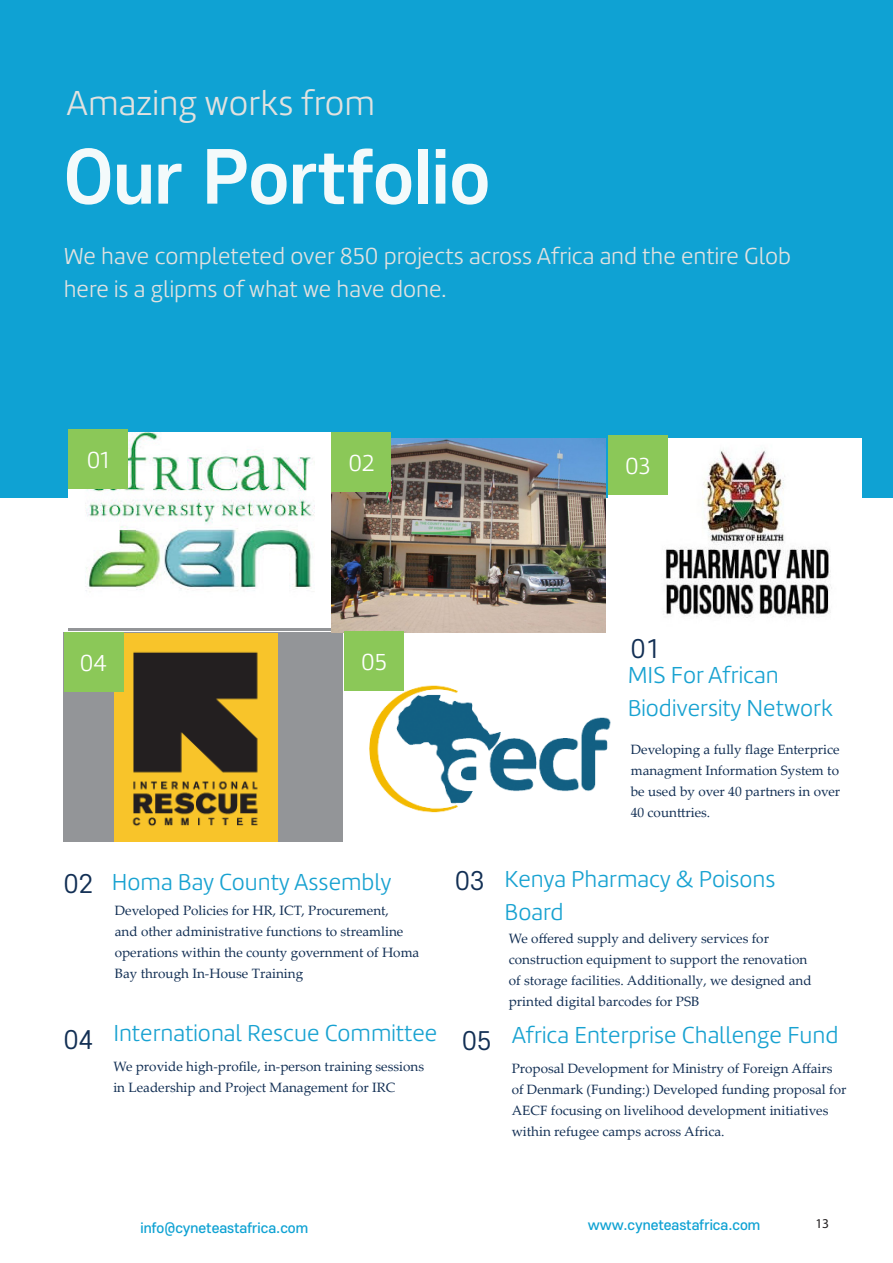
<style>
.page{position:relative;width:893px;height:1263px;background:#fff}
.page>*{position:absolute;margin:0;border:0;box-sizing:border-box;transform-origin:0 0}
.Title_02_Left{font:700 69px "S Core Dream 6";color:#f3fafb}
.Title_03_Left{font:300 36px "Marine";color:#e2e2e0}
.Intro_text_Left{font:300 24px/33px "Marine";color:#18a2d1}
.Intro_text_Left-2{font:300 24px/33px "Marine";color:#e2e2e0}
.Intro_text_Center{font:300 24px "Marine";color:#fff}
.Intro_text_Left-3{font:24px "S Core Dream 4";color:#122f54}
.t1{font:13.5px/21px "Palatino Linotype";color:#122f54}
.t2{font:500 13.5px "S Core Dream 5";color:#0fa2d3}
.t3{font:13.5px "Myriad Pro";color:#231f20}
</style>
<div class="page">
<div style="left:0;top:0;width:893px;height:497px;background:#0fa2d3"></div>
<img style="left:68px;top:432px;width:264px;height:196px">
<div style="left:64px;top:632px;width:279px;height:210px;background:#939598"></div>
<img style="left:115px;top:634px;width:162px;height:208px">
<img style="left:332px;top:438px;width:274px;height:195px">
<img style="left:608px;top:438px;width:254px;height:180px">
<img style="left:369px;top:685px;width:242px;height:128px">
<div style="left:68px;top:429px;width:60px;height:60px;background:#8bc858"></div>
<div style="left:64px;top:632px;width:59px;height:60px;background:#8bc858"></div>
<div style="left:332px;top:432px;width:59px;height:60px;background:#8bc858"></div>
<div style="left:608px;top:435px;width:60px;height:60px;background:#8bc858"></div>
<div style="left:344px;top:631px;width:60px;height:60px;background:#8bc858"></div>
<p class="Title_03_Left" style="left:67px;top:81px;width:310px">Amazing works from</p>
<p class="Title_02_Left" style="left:64px;top:128px;width:428px">Our Portfolio</p>
<p class="Intro_text_Left-2" style="left:64px;top:239px;width:729px">We have completeted over 850 projects across Africa and the entire Glob here is a glipms of what we have done.</p>
<p class="Intro_text_Center" style="left:87px;top:445px;width:24px">01</p>
<p class="Intro_text_Center" style="left:80px;top:648px;width:29px">04</p>
<p class="Intro_text_Center" style="left:348px;top:448px;width:28px">02</p>
<p class="Intro_text_Center" style="left:625px;top:451px;width:27px">03</p>
<p class="Intro_text_Center" style="left:361px;top:647px;width:27px">05</p>
<p class="Intro_text_Left-3" style="left:631px;top:632px;width:31px">01</p>
<p class="Intro_text_Left" style="left:628px;top:659px;width:207px">MIS For African<br>Biodiversity Network</p>
<p class="t1" style="left:631px;top:738px;width:211px;text-align:justify">Developing a fully flage Enterprice managment Information System to be used by over 40 partners in over 40 counttries.</p>
<p class="Intro_text_Left" style="left:112px;top:865px;width:281px">Homa Bay County Assembly</p>
<p class="Intro_text_Left" style="left:505px;top:863px;width:272px">Kenya Pharmacy &amp; Poisons<br>Board</p>
<p class="Intro_text_Left-3" style="left:64px;top:867px;width:31px">02</p>
<p class="Intro_text_Left-3" style="left:455px;top:864px;width:31px">03</p>
<p class="t1" style="left:115px;top:900px;width:306px">Developed Policies for HR, ICT, Procurement,<br>and other administrative functions to streamline operations within the county government of Homa Bay through In-House Training</p>
<p class="t1" style="left:509px;top:928px;width:304px">We offered supply and delivery services for construction equipment to support the renovation of storage facilities. Additionally, we designed and printed digital barcodes for PSB</p>
<p class="Intro_text_Left-3" style="left:64px;top:1022px;width:31px">04</p>
<p class="Intro_text_Left" style="left:113px;top:1017px;width:325px">International Rescue Committee</p>
<p class="t1" style="left:113px;top:1056px;width:312px">We provide high-profile, in-person training sessions in Leadership and Project Management for IRC</p>
<p class="Intro_text_Left-3" style="left:462px;top:1024px;width:31px">05</p>
<p class="Intro_text_Left" style="left:512px;top:1018px;width:328px">Africa Enterprise Challenge Fund</p>
<p class="t1" style="left:512px;top:1057px;width:336px">Proposal Development for Ministry of Foreign Affairs of Denmark (Funding:) Developed funding proposal for AECF focusing on livelihood development initiatives within refugee camps across Africa.</p>
<p class="t2" style="left:140px;top:1218px;width:169px">info@cyneteastafrica.com</p>
<p class="t2" style="left:588px;top:1214px;width:174px">www.cyneteastafrica.com</p>
<p class="t3" style="left:815px;top:1215px;width:15px">13</p>
</div>
